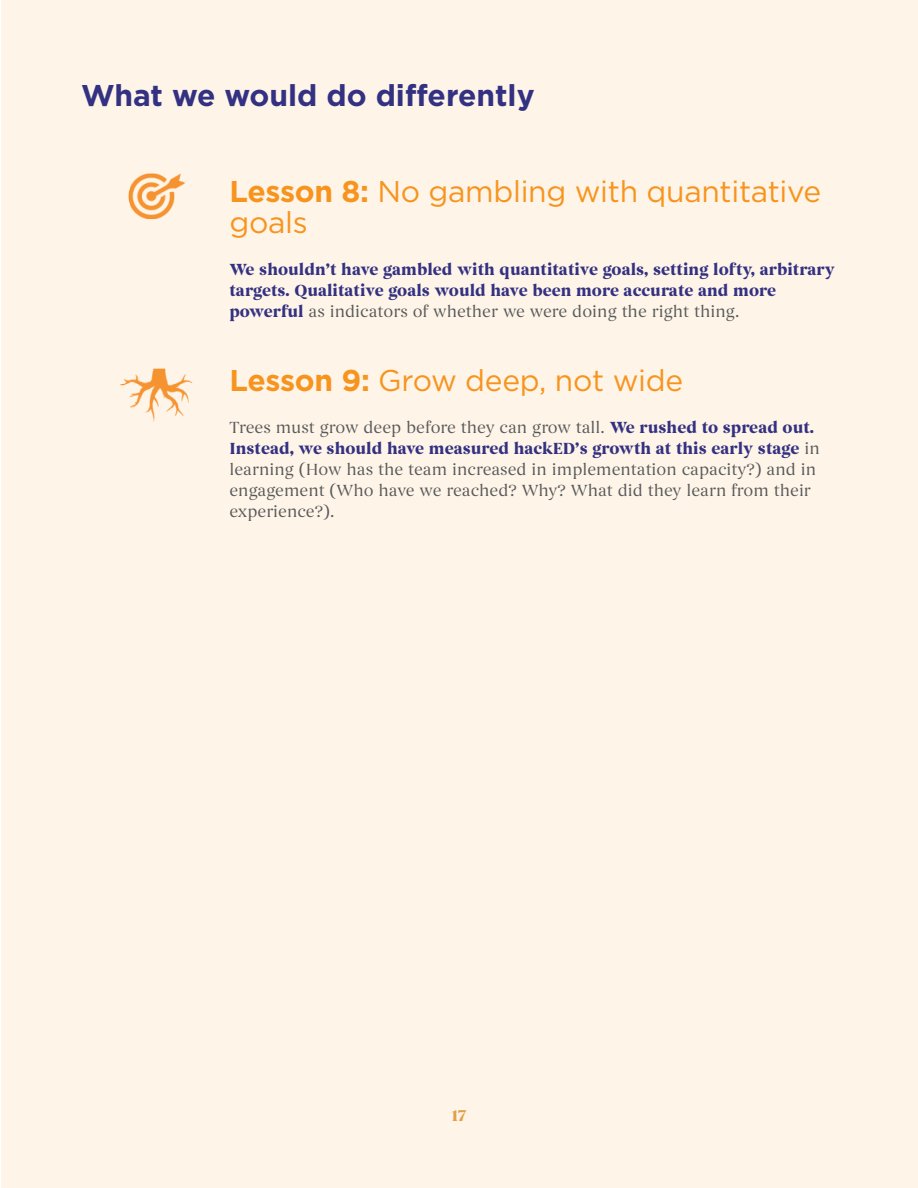
<style>
.page{position:relative;width:918px;height:1188px;background:#fff}
.page>*{position:absolute;margin:0;border:0;box-sizing:border-box;transform-origin:0 0}
.t1{font:30px/31.5px "Gotham";letter-spacing:-.01em;color:#f7941e}
.t2{font:700 30px "Gotham";color:#333181}
.t3{font:16.5px/21px "Begum";color:#58595b}
.t4{font:700 16.5px/21px "Begum";color:#333181}
.t5{font:700 16.5px "Begum";color:#e3a14e}
.s1{font-weight:700}
.s2{font-weight:400;color:#58595b}
.s3{font-weight:700;color:#333181}
</style>
<div class="page">
<div style="left:1px;top:0;width:917px;height:1188px;background:#fef4e8"></div>
<img style="left:120px;top:368px;width:73px;height:54px">
<img style="left:128px;top:173px;width:58px;height:47px">
<h1 class="t2" style="left:81px;top:78px;width:455px">What we would do differently</h1>
<h1 class="t1" style="left:230px;top:175px;width:593px"><span class="s1">Lesson 8:</span> No gambling with quantitative goals</h1>
<p class="t4" style="left:230px;top:260px;width:607px">We shouldn’t have gambled with quantitative goals, setting lofty, arbitrary targets. Qualitative goals would have been more accurate and more powerful <span class="s2">as indicators of whether we were doing the right thing.</span></p>
<h1 class="t1" style="left:230px;top:364px;width:455px"><span class="s1">Lesson 9:</span> Grow deep, not wide</h1>
<p class="t3" style="left:230px;top:417px;width:592px">Trees must grow deep before they can grow tall. <span class="s3">We rushed to spread out.<br>Instead, we should have measured hackED’s growth at this early stage</span> in learning (How has the team increased in implementation capacity?) and in engagement (Who have we reached? Why? What did they learn from their experience?).</p>
<p class="t5" style="left:452px;top:1106px;width:16px">17</p>
</div>
